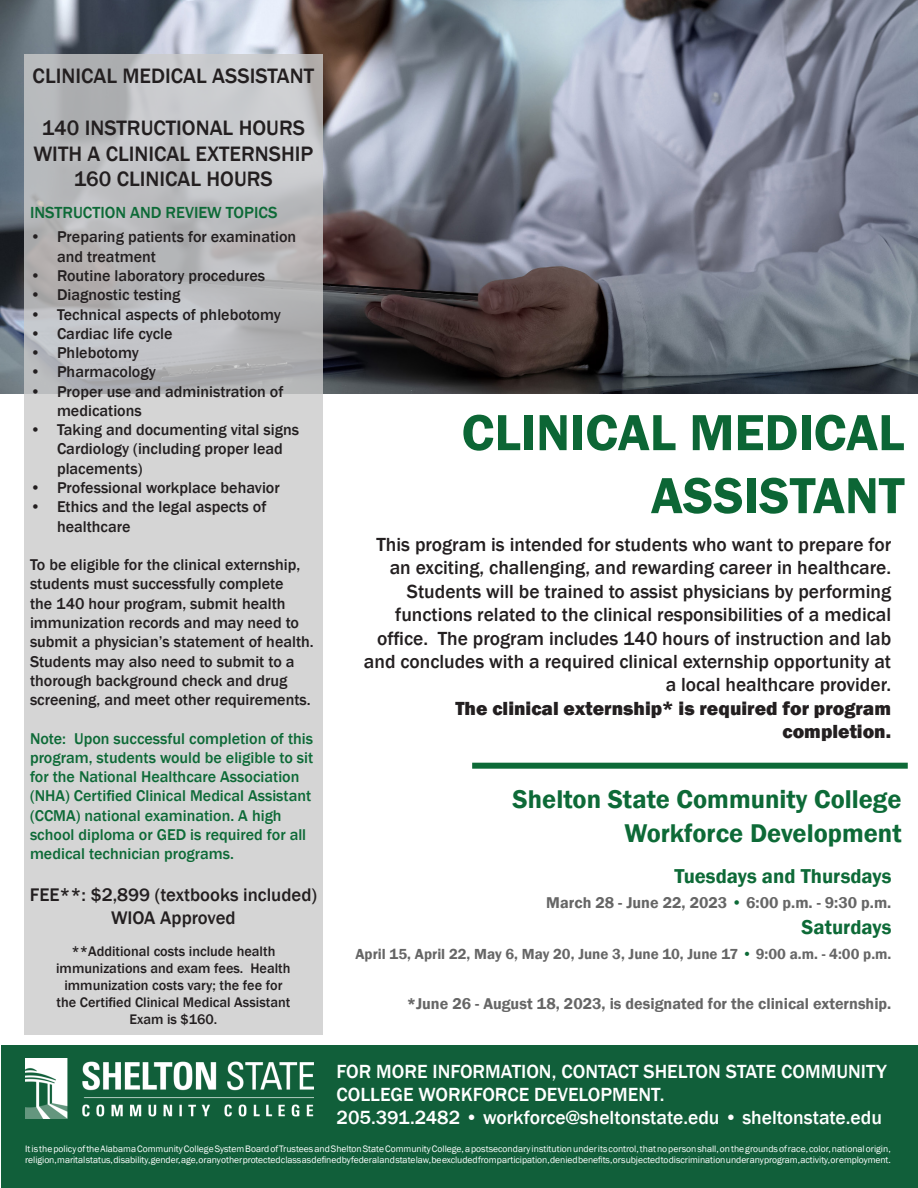
<style>
.page{position:relative;width:918px;height:1188px;background:#fff}
.page>*{position:absolute;margin:0;border:0;box-sizing:border-box;transform-origin:0 0}
.t1{font:600 52.5px "Franklin Gothic";color:#0c6635}
.t2{font:600 26.4px "Franklin Gothic";color:#0d6a37}
.t3{font:500 21.45px "Franklin Gothic";color:#231f20}
.t4{font:600 20.7px "Franklin Gothic";color:#0d6a37}
.t5{font:500 19.65px/23.5px "Franklin Gothic";color:#fff}
.t6{font:500 19.5px/23.4px "Franklin Gothic";color:#231f20;text-align:right}
.t7{font:800 19.5px/23.4px "Franklin Gothic";color:#231f20;text-align:right}
.t8{font:500 18.75px "Franklin Gothic";color:#231f20}
.t9{font:500 16.5px "Franklin Gothic";color:#0d6a37}
.t10{font:500 16.05px/19.4px "Franklin Gothic";color:#231f20}
.t11{font:500 16.05px/19.4px "Franklin Gothic";color:#0d6a37}
.t12{font:600 16.05px "Franklin Gothic";color:#666}
.t13{font:600 15px "Franklin Gothic";color:#666}
.t14{font:500 14.25px/17.1px "Franklin Gothic";color:#231f20;text-align:center}
.t15{font:9.6px/11.6px "Franklin Gothic";letter-spacing:-.005em;color:#fff}
.s1{color:#0d6a37}
</style>
<div class="page">
<img style="left:0;top:0;width:918px;height:394px">
<div style="left:1px;top:1046px;width:917px;height:142px;background:#115f3a"></div>
<svg style="left:24px;top:54px;width:299px;height:981px;background:#cccccd"></svg>
<div style="left:472px;top:763px;width:436px;height:6px;background:#0d6a37"></div>
<img style="left:25px;top:1058px;width:289px;height:60px">
<p class="t3" style="left:33px;top:63px;width:283px">CLINICAL MEDICAL ASSISTANT</p>
<p class="t3" style="left:42px;top:114px;width:265px">140 INSTRUCTIONAL HOURS</p>
<p class="t3" style="left:33px;top:140px;width:282px">WITH A CLINICAL EXTERNSHIP</p>
<p class="t3" style="left:74px;top:166px;width:200px">160 CLINICAL HOURS</p>
<p class="t9" style="left:30px;top:202px;width:249px">INSTRUCTION AND REVIEW TOPICS</p>
<p class="t10" style="left:57px;top:228px;width:241px;text-indent:-27px">• Preparing patients for examination and treatment</p>
<p class="t10" style="left:30px;top:266px;width:237px">• Routine laboratory procedures</p>
<p class="t10" style="left:30px;top:285px;width:152px">• Diagnostic testing</p>
<p class="t10" style="left:30px;top:305px;width:252px">• Technical aspects of phlebotomy</p>
<p class="t10" style="left:30px;top:324px;width:144px">• Cardiac life cycle</p>
<p class="t10" style="left:30px;top:343px;width:110px">• Phlebotomy</p>
<p class="t10" style="left:30px;top:363px;width:127px">• Pharmacology</p>
<p class="t10" style="left:57px;top:382px;width:228px;text-indent:-27px">• Proper use and administration of medications</p>
<p class="t10" style="left:57px;top:420px;width:244px;text-indent:-27px">• Taking and documenting vital signs<br>Cardiology (including proper lead placements)</p>
<p class="t10" style="left:30px;top:478px;width:251px">• Professional workplace behavior</p>
<p class="t10" style="left:57px;top:497px;width:211px;text-indent:-27px">• Ethics and the legal aspects of healthcare</p>
<p class="t10" style="left:30px;top:555px;width:285px">To be eligible for the clinical externship, students must successfully complete<br>the 140 hour program, submit health immunization records and may need to submit a physician’s statement of health.<br>Students may also need to submit to a thorough background check and drug screening, and meet other requirements.</p>
<p class="t11" style="left:30px;top:729px;width:285px">Note: Upon successful completion of this program, students would be eligible to sit for the National Healthcare Association (NHA) Certified Clinical Medical Assistant (CCMA) national examination. A high school diploma or GED is required for all medical technician programs.</p>
<p class="t8" style="left:30px;top:883px;width:289px">FEE**: $2,899 (textbooks included)</p>
<p class="t8" style="left:111px;top:906px;width:126px">WIOA Approved</p>
<p class="t14" style="left:71px;top:943px;width:205px">**Additional costs include health</p>
<p class="t14" style="left:56px;top:960px;width:236px">immunizations and exam fees. Health immunization costs vary; the fee for</p>
<p class="t14" style="left:56px;top:994px;width:235px">the Certified Clinical Medical Assistant</p>
<p class="t14" style="left:130px;top:1011px;width:89px">Exam is $160.</p>
<p class="t1" style="left:462px;top:400px;width:444px">CLINICAL MEDICAL</p>
<p class="t1" style="left:651px;top:463px;width:255px">ASSISTANT</p>
<p class="t6" style="left:364px;top:533px;width:529px">This program is intended for students who want to prepare for an exciting, challenging, and rewarding career in healthcare.<br>Students will be trained to assist physicians by performing functions related to the clinical responsibilities of a medical office. The program includes 140 hours of instruction and lab and concludes with a required clinical externship opportunity at a local healthcare provider.</p>
<p class="t7" style="left:455px;top:696px;width:437px">The clinical externship* is required for program completion.</p>
<p class="t2" style="left:513px;top:783px;width:391px">Shelton State Community College</p>
<p class="t2" style="left:624px;top:817px;width:279px">Workforce Development</p>
<p class="t4" style="left:675px;top:863px;width:218px">Tuesdays and Thursdays</p>
<p class="t12" style="left:546px;top:893px;width:347px">March 28 - June 22, 2023 <span class="s1">•</span> 6:00 p.m. - 9:30 p.m.</p>
<p class="t4" style="left:802px;top:914px;width:91px">Saturdays</p>
<p class="t13" style="left:356px;top:945px;width:537px">April 15, April 22, May 6, May 20, June 3, June 10, June 17 <span class="s1">•</span> 9:00 a.m. - 4:00 p.m.</p>
<p class="t12" style="left:407px;top:994px;width:486px">*June 26 - August 18, 2023, is designated for the clinical externship.</p>
<p class="t5" style="left:337px;top:1059px;width:552px">FOR MORE INFORMATION, CONTACT SHELTON STATE COMMUNITY<br>COLLEGE WORKFORCE DEVELOPMENT.</p>
<p class="t5" style="left:337px;top:1106px;width:547px">205.391.2482 • workforce@sheltonstate.edu • sheltonstate.edu</p>
<p class="t15" style="left:25px;top:1143px;width:867px">It is the policy of the Alabama Community College System Board of Trustees and Shelton State Community College, a postsecondary institution under its control, that no person shall, on the grounds of race, color, national origin, religion, marital status, disability, gender, age, or any other protected class as defined by federal and state law, be excluded from participation, denied benefits, or subjected to discrimination under any program, activity, or employment.</p>
</div>
